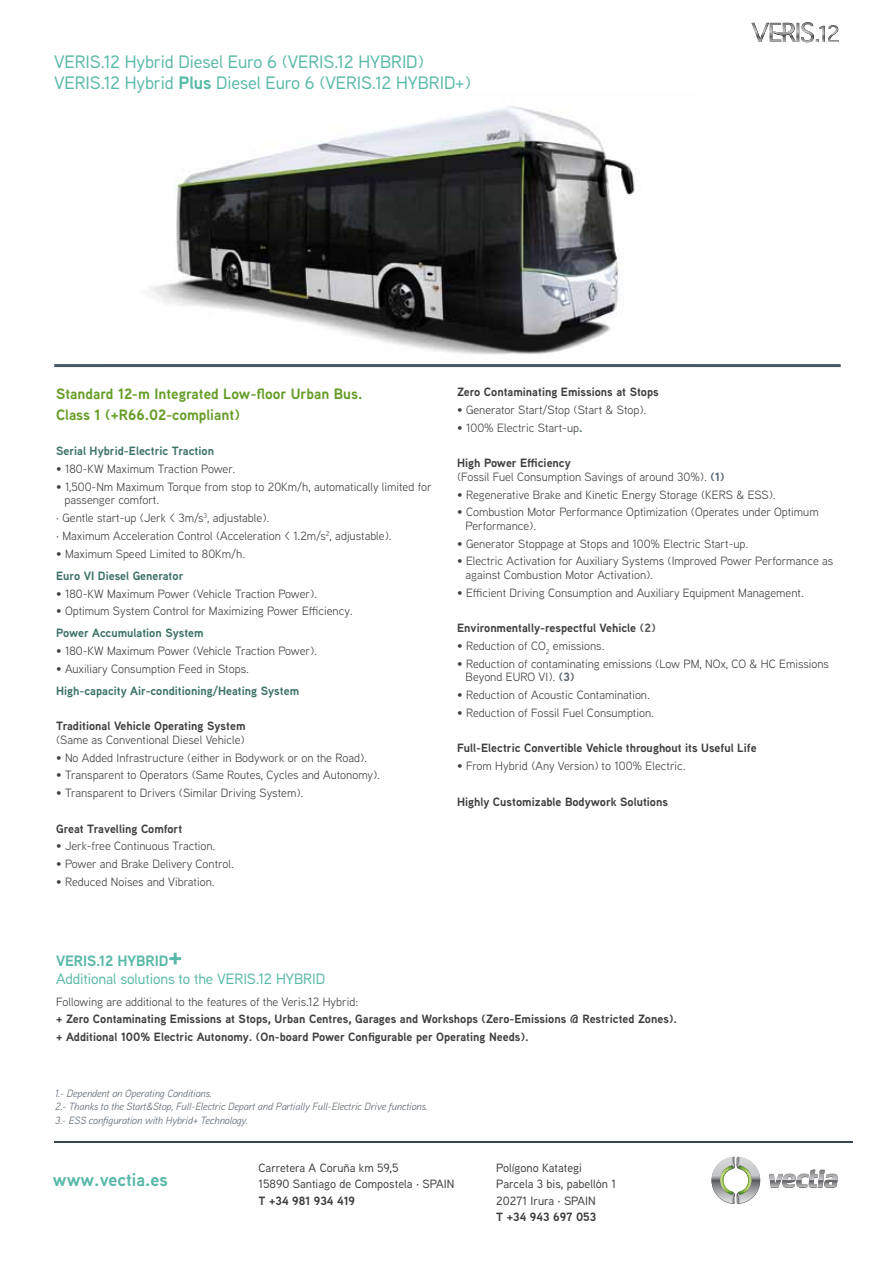
<style>
.page{position:relative;width:893px;height:1263px;background:#fff}
.page>*{position:absolute;margin:0;border:0;box-sizing:border-box;transform-origin:0 0}
.t1{font:500 18px/20.7px "Aaux Next";letter-spacing:-.01em;color:#59b9a8}
.t2{font:700 18px "Aaux Next";color:#59b9a8}
.t3{font:700 15px/20.7px "Aaux Next";color:#669d27}
.t4{font:500 15px/18px "Aaux Next";letter-spacing:-.01em;color:#59b9a8}
.t5{font:12px/13.5px "Aaux Next";color:#3e3d40}
.t6{font:700 12px/17.7px "Aaux Next";color:#3e3d40}
.t7{font:700 12px "Aaux Next";color:#3c7267}
.t8{font:500 12px/16.5px "Aaux Next";color:#3e3d40}
.t9{font:italic 10.5px/13.5px "Aaux Next";color:#596571}
.s1{font-weight:700}
.s2{font-weight:700;color:#3c7267}
.s3{font-weight:700;color:#596571}
.s4{color:#555658}
.s5{font-weight:700;font-size:27px}
</style>
<div class="page">
<img style="left:150px;top:106px;width:491px;height:249px">
<hr style="left:54px;top:364px;width:787px;height:3px;background:#485866">
<svg style="left:751px;top:22px;width:87px;height:20px"></svg>
<svg style="left:712px;top:1157px;width:48px;height:47px"></svg>
<svg style="left:769px;top:1169px;width:69px;height:19px"></svg>
<hr style="left:54px;top:1141px;width:798px;height:1px;background:#38464e">
<h1 class="t1" style="left:54px;top:51px;width:418px">VERIS.12 Hybrid Diesel Euro 6 (VERIS.12 HYBRID)<br>VERIS.12 Hybrid <span class="s1">Plus</span> Diesel Euro 6 (VERIS.12 HYBRID+)</h1>
<p class="t3" style="left:56px;top:383px;width:308px">Standard 12-m Integrated Low-floor Urban Bus.<br>Class 1 (+R66.02-compliant)</p>
<p class="t7" style="left:56px;top:443px;width:159px">Serial Hybrid-Electric Traction</p>
<p class="t5" style="left:56px;top:462px;width:181px">• 180-KW Maximum Traction Power.</p>
<p class="t5" style="left:65px;top:480px;width:368px;text-indent:-9px">• 1,500-Nm Maximum Torque from stop to 20Km/h, automatically limited for passenger comfort.</p>
<p class="t5" style="left:56px;top:509px;width:337px;line-height:17.7px">· Gentle start-up (Jerk &lt; 3m/s<sup>3</sup>, adjustable).<br>· Maximum Acceleration Control (Acceleration &lt; 1.2m/s<sup>2</sup>, adjustable).</p>
<p class="t5" style="left:56px;top:546px;width:191px">• Maximum Speed Limited to 80Km/h.</p>
<p class="t7" style="left:56px;top:567px;width:129px">Euro VI Diesel Generator</p>
<p class="t5" style="left:56px;top:586px;width:262px">• 180-KW Maximum Power (Vehicle Traction Power).</p>
<p class="t5" style="left:56px;top:604px;width:298px">• Optimum System Control for Maximizing Power Efficiency.</p>
<p class="t7" style="left:56px;top:625px;width:149px">Power Accumulation System</p>
<p class="t5" style="left:56px;top:644px;width:262px">• 180-KW Maximum Power (Vehicle Traction Power).</p>
<p class="t5" style="left:56px;top:661px;width:194px">• Auxiliary Consumption Feed in Stops.</p>
<p class="t7" style="left:56px;top:682px;width:245px">High-capacity Air-conditioning/Heating System</p>
<p class="t6" style="left:56px;top:717px;width:191px">Traditional Vehicle Operating System</p>
<p class="t5" style="left:56px;top:732px;width:190px">(Same as Conventional Diesel Vehicle)</p>
<p class="t5" style="left:56px;top:750px;width:313px">• No Added Infrastructure (either in Bodywork or on the Road).</p>
<p class="t5" style="left:56px;top:768px;width:326px">• Transparent to Operators (Same Routes, Cycles and Autonomy).</p>
<p class="t5" style="left:56px;top:786px;width:249px">• Transparent to Drivers (Similar Driving System).</p>
<p class="t6" style="left:56px;top:819px;width:128px">Great Travelling Comfort</p>
<p class="t5" style="left:56px;top:839px;width:161px">• Jerk-free Continuous Traction.</p>
<p class="t5" style="left:56px;top:857px;width:179px">• Power and Brake Delivery Control.</p>
<p class="t5" style="left:56px;top:874px;width:160px">• Reduced Noises and Vibration.</p>
<p class="t6" style="left:457px;top:383px;width:203px">Zero Contaminating Emissions at Stops</p>
<p class="t5" style="left:457px;top:403px;width:191px">• Generator Start/Stop (Start &amp; Stop).</p>
<p class="t5" style="left:457px;top:420px;width:127px">• 100% Electric Start-up<span class="s2">.</span></p>
<p class="t5" style="left:457px;top:456px;width:269px"><span class="s1">High Power Efficiency<br></span>(Fossil Fuel Consumption Savings of around 30%). <span class="s3">(1)</span></p>
<p class="t5" style="left:457px;top:487px;width:320px">• Regenerative Brake and Kinetic Energy Storage (KERS &amp; ESS).</p>
<p class="t5" style="left:466px;top:505px;width:355px;text-indent:-9px">• Combustion Motor Performance Optimization (Operates under Optimum<br>Performance).</p>
<p class="t5" style="left:457px;top:536px;width:293px">• Generator Stoppage at Stops and 100% Electric Start-up.</p>
<p class="t5" style="left:466px;top:554px;width:369px;text-indent:-9px">• Electric Activation for Auxiliary Systems (Improved Power Performance as against Combustion Motor Activation).</p>
<p class="t5" style="left:457px;top:585px;width:348px">• Efficient Driving Consumption and Auxiliary Equipment Management.</p>
<p class="t6" style="left:457px;top:619px;width:200px">Environmentally-respectful Vehicle <span class="s4">(2)</span></p>
<p class="t5" style="left:457px;top:639px;width:149px">• Reduction of CO<sub>2</sub> emissions.</p>
<p class="t5" style="left:466px;top:656px;width:365px;text-indent:-9px">• Reduction of contaminating emissions (Low PM, NOx, CO &amp; HC Emissions<br>Beyond EURO VI). <span class="s3">(3)</span></p>
<p class="t5" style="left:457px;top:688px;width:194px">• Reduction of Acoustic Contamination.</p>
<p class="t5" style="left:457px;top:705px;width:199px">• Reduction of Fossil Fuel Consumption.</p>
<p class="t6" style="left:457px;top:739px;width:301px">Full-Electric Convertible Vehicle throughout its Useful Life</p>
<p class="t5" style="left:457px;top:759px;width:230px">• From Hybrid (Any Version) to 100% Electric.</p>
<p class="t6" style="left:457px;top:792px;width:212px">Highly Customizable Bodywork Solutions</p>
<p class="t4" style="left:56px;top:952px;width:271px"><span class="s1">VERIS.12 HYBRID</span><span class="s5">+<br></span>Additional solutions to the VERIS.12 HYBRID</p>
<p class="t5" style="left:56px;top:994px;width:304px">Following are additional to the features of the Veris.12 Hybrid:</p>
<p class="t6" style="left:56px;top:1010px;width:623px">+ Zero Contaminating Emissions at Stops, Urban Centres, Garages and Workshops (Zero-Emissions @ Restricted Zones). + Additional 100% Electric Autonomy. (On-board Power Configurable per Operating Needs).</p>
<p class="t9" style="left:55px;top:1086px;width:374px">1.- Dependent on Operating Conditions.<br>2.- Thanks to the Start&amp;Stop, Full-Electric Depart and Partially Full-Electric Drive functions.<br>3.- ESS configuration with Hybrid+ Technology.</p>
<h1 class="t2" style="left:53px;top:1167px;width:116px">www.vectia.es</h1>
<p class="t8" style="left:259px;top:1159px;width:197px">Carretera A Coruña km 59,5<br>15890 Santiago de Compostela · SPAIN</p>
<p class="t6" style="left:259px;top:1191px;width:98px">T +34 981 934 419</p>
<p class="t8" style="left:496px;top:1159px;width:121px">Polígono Katategi<br>Parcela 3 bis, pabellón 1<br>20271 Irura · SPAIN</p>
<p class="t6" style="left:496px;top:1208px;width:102px">T +34 943 697 053</p>
</div>
